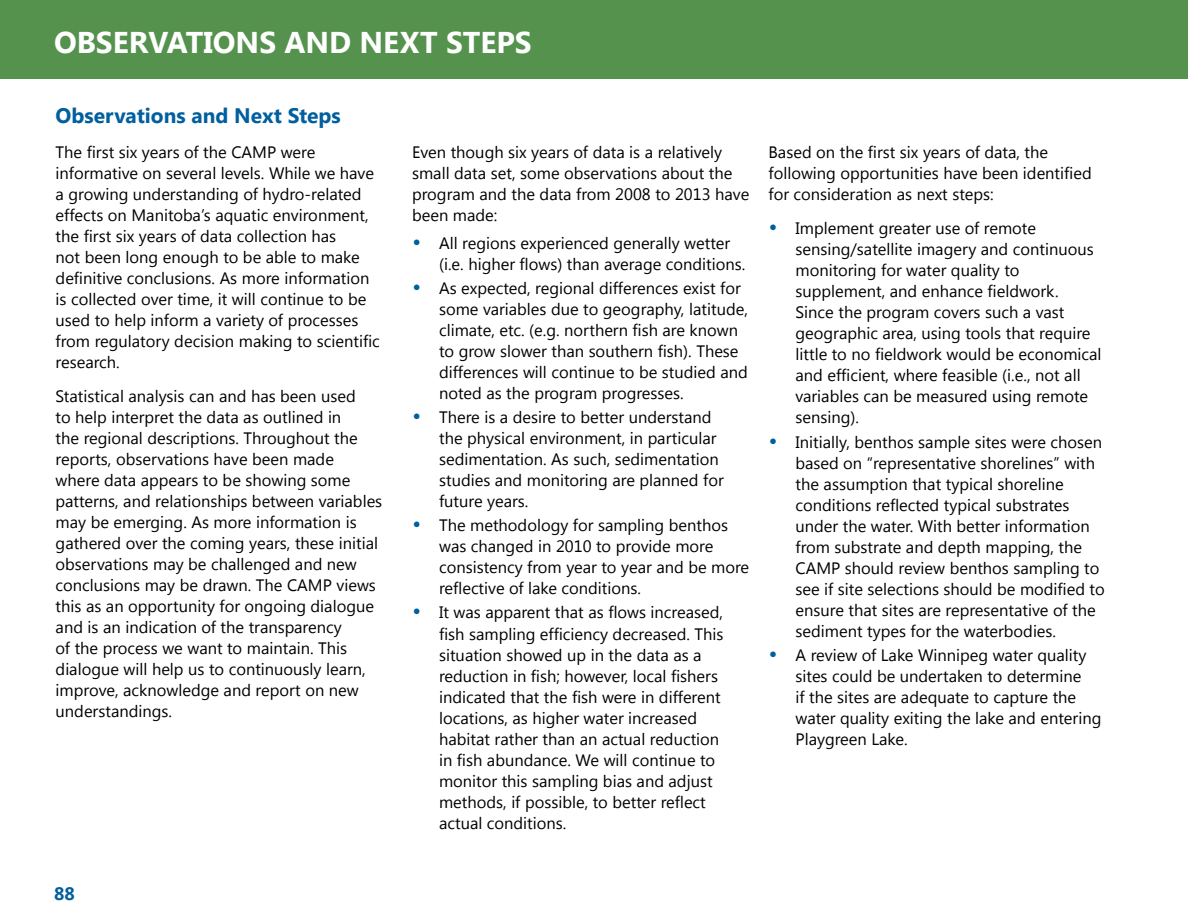
<style>
.page{position:relative;width:1188px;height:918px;background:#fff}
.page>*{position:absolute;margin:0;border:0;box-sizing:border-box;transform-origin:0 0}
.t1{font:700 30px "Segoe UI";color:#fff}
.t2{font:700 21px "Segoe UI";color:#005f9e}
.t3{font:700 18px "Segoe UI";color:#005f9e}
.t4{font:16.5px/21px "Segoe UI";color:#000}
.s1{font-weight:600;font-size:22.5px;color:#005f9e}
</style>
<div class="page">
<div style="left:0;top:0;width:1188px;height:79px;background:#54924e"></div>
<h1 class="t1" style="left:54px;top:21px;width:479px">OBSERVATIONS AND NEXT STEPS</h1>
<p class="t2" style="left:56px;top:101px;width:287px">Observations and Next Steps</p>
<p class="t4" style="left:56px;top:141px;width:326px">The first six years of the CAMP were informative on several levels. While we have a growing understanding of hydro-related effects on Manitoba’s aquatic environment, the first six years of data collection has<br>not been long enough to be able to make definitive conclusions. As more information is collected over time, it will continue to be used to help inform a variety of processes from regulatory decision making to scientific research.</p>
<p class="t4" style="left:56px;top:385px;width:328px">Statistical analysis can and has been used<br>to help interpret the data as outlined in<br>the regional descriptions. Throughout the reports, observations have been made<br>where data appears to be showing some patterns, and relationships between variables may be emerging. As more information is gathered over the coming years, these initial observations may be challenged and new conclusions may be drawn. The CAMP views this as an opportunity for ongoing dialogue and is an indication of the transparency<br>of the process we want to maintain. This dialogue will help us to continuously learn, improve, acknowledge and report on new understandings.</p>
<p class="t4" style="left:412px;top:141px;width:339px">Even though six years of data is a relatively small data set, some observations about the program and the data from 2008 to 2013 have been made:</p>
<p class="t4" style="left:439px;top:231px;width:308px;text-indent:-27px"><span class="s1">•</span> All regions experienced generally wetter (i.e. higher flows) than average conditions.</p>
<p class="t4" style="left:439px;top:277px;width:310px;text-indent:-27px"><span class="s1">•</span> As expected, regional differences exist for some variables due to geography, latitude, climate, etc. (e.g. northern fish are known to grow slower than southern fish). These differences will continue to be studied and noted as the program progresses.</p>
<p class="t4" style="left:439px;top:406px;width:286px;text-indent:-27px"><span class="s1">•</span> There is a desire to better understand the physical environment, in particular sedimentation. As such, sedimentation studies and monitoring are planned for future years.</p>
<p class="t4" style="left:439px;top:514px;width:312px;text-indent:-27px"><span class="s1">•</span> The methodology for sampling benthos was changed in 2010 to provide more consistency from year to year and be more reflective of lake conditions.</p>
<p class="t4" style="left:439px;top:601px;width:286px;text-indent:-27px"><span class="s1">•</span> It was apparent that as flows increased, fish sampling efficiency decreased. This situation showed up in the data as a reduction in fish; however, local fishers indicated that the fish were in different locations, as higher water increased habitat rather than an actual reduction in fish abundance. We will continue to monitor this sampling bias and adjust methods, if possible, to better reflect actual conditions.</p>
<p class="t4" style="left:769px;top:141px;width:325px">Based on the first six years of data, the following opportunities have been identified for consideration as next steps:</p>
<p class="t4" style="left:796px;top:217px;width:308px;text-indent:-27px"><span class="s1">•</span> Implement greater use of remote sensing/satellite imagery and continuous monitoring for water quality to supplement, and enhance fieldwork.<br>Since the program covers such a vast geographic area, using tools that require little to no fieldwork would be economical and efficient, where feasible (i.e., not all variables can be measured using remote sensing).</p>
<p class="t4" style="left:796px;top:430px;width:311px;text-indent:-27px"><span class="s1">•</span> Initially, benthos sample sites were chosen based on “representative shorelines” with the assumption that typical shoreline conditions reflected typical substrates under the water. With better information from substrate and depth mapping, the CAMP should review benthos sampling to see if site selections should be modified to ensure that sites are representative of the sediment types for the waterbodies.</p>
<p class="t4" style="left:796px;top:644px;width:307px;text-indent:-27px"><span class="s1">•</span> A review of Lake Winnipeg water quality sites could be undertaken to determine<br>if the sites are adequate to capture the water quality exiting the lake and entering Playgreen Lake.</p>
<p class="t3" style="left:54px;top:880px;width:22px">88</p>
</div>
